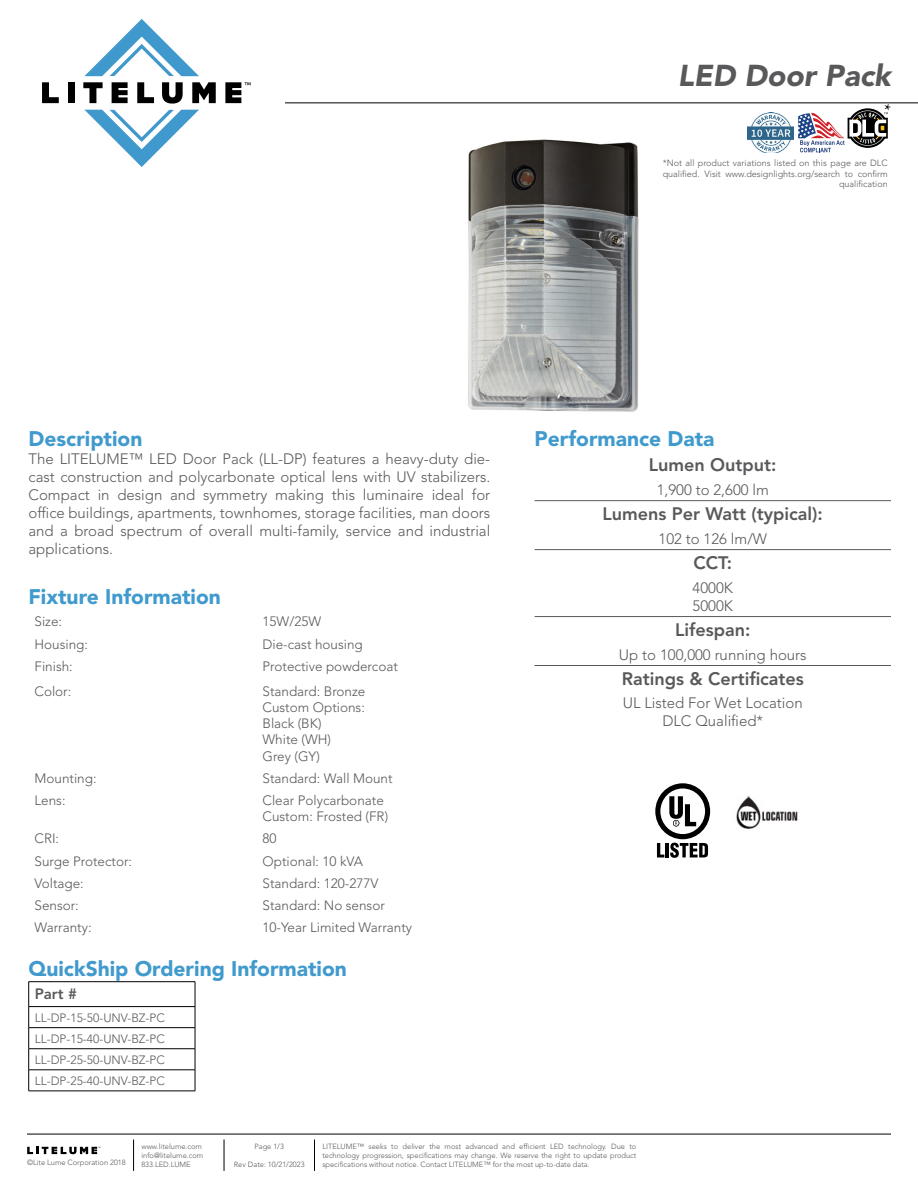
<style>
.page{position:relative;width:918px;height:1188px;background:#fff}
.page>*{position:absolute;margin:0;border:0;box-sizing:border-box;transform-origin:0 0}
.t1{font:italic 900 30px "Avenir LT Std";color:#59595c}
.t2{font:900 21px "Avenir LT Std";color:#419acd}
.t3{font:800 18px "Avenir LT Std";color:#59595c}
.t4{font:18px "Minion Pro";color:#000}
.t5{font:300 15px/18px "Avenir LT Std";color:#59595c;text-align:justify}
.t6{font:800 15px "Avenir LT Std";color:#59595c}
.t7{font:300 13.5px/16.2px "Avenir LT Std";color:#59595c}
.t8{font:300 12px/21px "Avenir LT Std";color:#59595c;text-align:justify}
.t9{font:300 9px/10.5px "Avenir LT Std";color:#59595c;text-align:right}
.t10{font:300 7.5px/9px "Avenir LT Std";color:#59595c;text-align:justify}
</style>
<div class="page">
<hr style="left:27px;top:1134px;width:864px;height:1px;background:#000">
<hr style="left:285px;top:103px;width:633px;height:1px;background:#000">
<hr style="left:133px;top:1140px;width:1px;height:31px;background:#000">
<hr style="left:224px;top:1140px;width:1px;height:31px;background:#000">
<hr style="left:314px;top:1140px;width:1px;height:31px;background:#000">
<svg style="left:27px;top:1147px;width:73px;height:7px"></svg>
<svg style="left:42px;top:82px;width:17px;height:21px"></svg>
<div style="left:68px;top:82px;width:7px;height:21px;background:#000"></div>
<svg style="left:83px;top:82px;width:20px;height:21px"></svg>
<svg style="left:112px;top:82px;width:16px;height:21px"></svg>
<svg style="left:137px;top:82px;width:17px;height:21px"></svg>
<svg style="left:162px;top:82px;width:21px;height:22px"></svg>
<svg style="left:192px;top:82px;width:24px;height:21px"></svg>
<svg style="left:84px;top:19px;width:115px;height:57px"></svg>
<svg style="left:85px;top:110px;width:114px;height:57px"></svg>
<svg style="left:225px;top:82px;width:26px;height:21px"></svg>
<img style="left:468px;top:139px;width:171px;height:273px">
<img style="left:748px;top:112px;width:45px;height:41px">
<hr style="left:29px;top:981px;width:166px;height:1px;background:#000">
<hr style="left:29px;top:1006px;width:166px;height:1px;background:#000">
<hr style="left:29px;top:1027px;width:166px;height:1px;background:#000">
<hr style="left:29px;top:1048px;width:166px;height:1px;background:#000">
<hr style="left:29px;top:1070px;width:166px;height:1px;background:#000">
<svg style="left:28px;top:982px;width:1px;height:109px"></svg>
<svg style="left:195px;top:982px;width:1px;height:109px"></svg>
<hr style="left:29px;top:1091px;width:166px;height:1px;background:#000">
<hr style="left:535px;top:500px;width:356px;height:1px;background:#59595c">
<hr style="left:535px;top:549px;width:356px;height:1px;background:#59595c">
<hr style="left:535px;top:616px;width:356px;height:1px;background:#59595c">
<hr style="left:535px;top:665px;width:356px;height:1px;background:#59595c">
<img style="left:736px;top:797px;width:62px;height:32px">
<svg style="left:798px;top:108px;width:90px;height:44px"></svg>
<svg style="left:655px;top:783px;width:55px;height:75px"></svg>
<h1 class="t1" style="left:678px;top:57px;width:215px">LED Door Pack</h1>
<p class="t4" style="left:884px;top:98px;width:9px">*</p>
<p class="t9" style="left:663px;top:158px;width:227px">*Not all product variations listed on this page are DLC qualified. Visit www.designlights.org/search to confirm qualification</p>
<h2 class="t2" style="left:29px;top:426px;width:115px">Description</h2>
<p class="t5" style="left:29px;top:450px;width:463px">The LITELUME™ LED Door Pack (LL-DP) features a heavy-duty die&shy;cast construction and polycarbonate optical lens with UV stabilizers.<br>Compact in design and symmetry making this luminaire ideal for office buildings, apartments, townhomes, storage facilities, man doors and a broad spectrum of overall multi-family, service and industrial applications.</p>
<h2 class="t2" style="left:29px;top:584px;width:194px">Fixture Information</h2>
<p class="t7" style="left:35px;top:614px;width:29px">Size:</p>
<p class="t7" style="left:263px;top:614px;width:60px">15W/25W</p>
<p class="t7" style="left:35px;top:636px;width:55px">Housing:</p>
<p class="t7" style="left:263px;top:636px;width:102px">Die-cast housing</p>
<p class="t7" style="left:35px;top:658px;width:40px">Finish:</p>
<p class="t7" style="left:263px;top:658px;width:137px">Protective powdercoat</p>
<p class="t7" style="left:35px;top:683px;width:38px">Color:</p>
<p class="t7" style="left:263px;top:683px;width:104px">Standard: Bronze<br>Custom Options:<br>Black (BK)<br>White (WH)<br>Grey (GY)</p>
<p class="t7" style="left:35px;top:770px;width:64px">Mounting:</p>
<p class="t7" style="left:263px;top:770px;width:132px">Standard: Wall Mount</p>
<p class="t7" style="left:35px;top:792px;width:33px">Lens:</p>
<p class="t7" style="left:263px;top:792px;width:127px">Clear Polycarbonate<br>Custom: Frosted (FR)</p>
<p class="t7" style="left:35px;top:831px;width:26px">CRI:</p>
<p class="t7" style="left:263px;top:831px;width:16px">80</p>
<p class="t7" style="left:35px;top:853px;width:99px">Surge Protector:</p>
<p class="t7" style="left:263px;top:853px;width:102px">Optional: 10 kVA</p>
<p class="t7" style="left:35px;top:875px;width:51px">Voltage:</p>
<p class="t7" style="left:263px;top:875px;width:117px">Standard: 120-277V</p>
<p class="t7" style="left:35px;top:897px;width:46px">Sensor:</p>
<p class="t7" style="left:263px;top:897px;width:124px">Standard: No sensor</p>
<p class="t7" style="left:35px;top:920px;width:59px">Warranty:</p>
<p class="t7" style="left:263px;top:920px;width:151px">10-Year Limited Warranty</p>
<h2 class="t2" style="left:29px;top:955px;width:320px">QuickShip Ordering Information</h2>
<p class="t6" style="left:35px;top:985px;width:44px">Part #</p>
<p class="t8" style="left:35px;top:1007px;width:132px">LL-DP-15-50-UNV-BZ-PC LL-DP-15-40-UNV-BZ-PC LL-DP-25-50-UNV-BZ-PC LL-DP-25-40-UNV-BZ-PC</p>
<h2 class="t2" style="left:535px;top:426px;width:181px">Performance Data</h2>
<p class="t3" style="left:649px;top:454px;width:129px">Lumen Output:</p>
<p class="t5" style="left:657px;top:481px;width:114px">1,900 to 2,600 lm</p>
<p class="t3" style="left:603px;top:503px;width:222px">Lumens Per Watt (typical):</p>
<p class="t5" style="left:659px;top:529px;width:110px">102 to 126 lm/W</p>
<p class="t3" style="left:693px;top:552px;width:40px">CCT:</p>
<p class="t5" style="left:693px;top:578px;width:42px">4000K<br>5000K</p>
<p class="t3" style="left:675px;top:619px;width:77px">Lifespan:</p>
<p class="t5" style="left:619px;top:645px;width:189px">Up to 100,000 running hours</p>
<p class="t3" style="left:622px;top:668px;width:184px">Ratings &amp; Certificates</p>
<p class="t5" style="left:623px;top:694px;width:182px;text-align:center">UL Listed For Wet Location<br>DLC Qualified*</p>
<p class="t10" style="left:141px;top:1142px;width:63px;text-align:left">www.litelume.com info@litelume.com<br>833.LED.LUME</p>
<p class="t10" style="left:255px;top:1142px;width:31px">Page 1/3</p>
<p class="t10" style="left:27px;top:1158px;width:100px">©Lite Lume Corporation 2018</p>
<p class="t10" style="left:234px;top:1160px;width:72px">Rev Date: 10/21/2023</p>
<p class="t10" style="left:322px;top:1142px;width:316px">LITELUME™ seeks to deliver the most advanced and efficient LED technology. Due to technology progression, specifications may change. We reserve the right to update product specifications without notice. Contact LITELUME™ for the most up-to-date data.</p>
</div>
